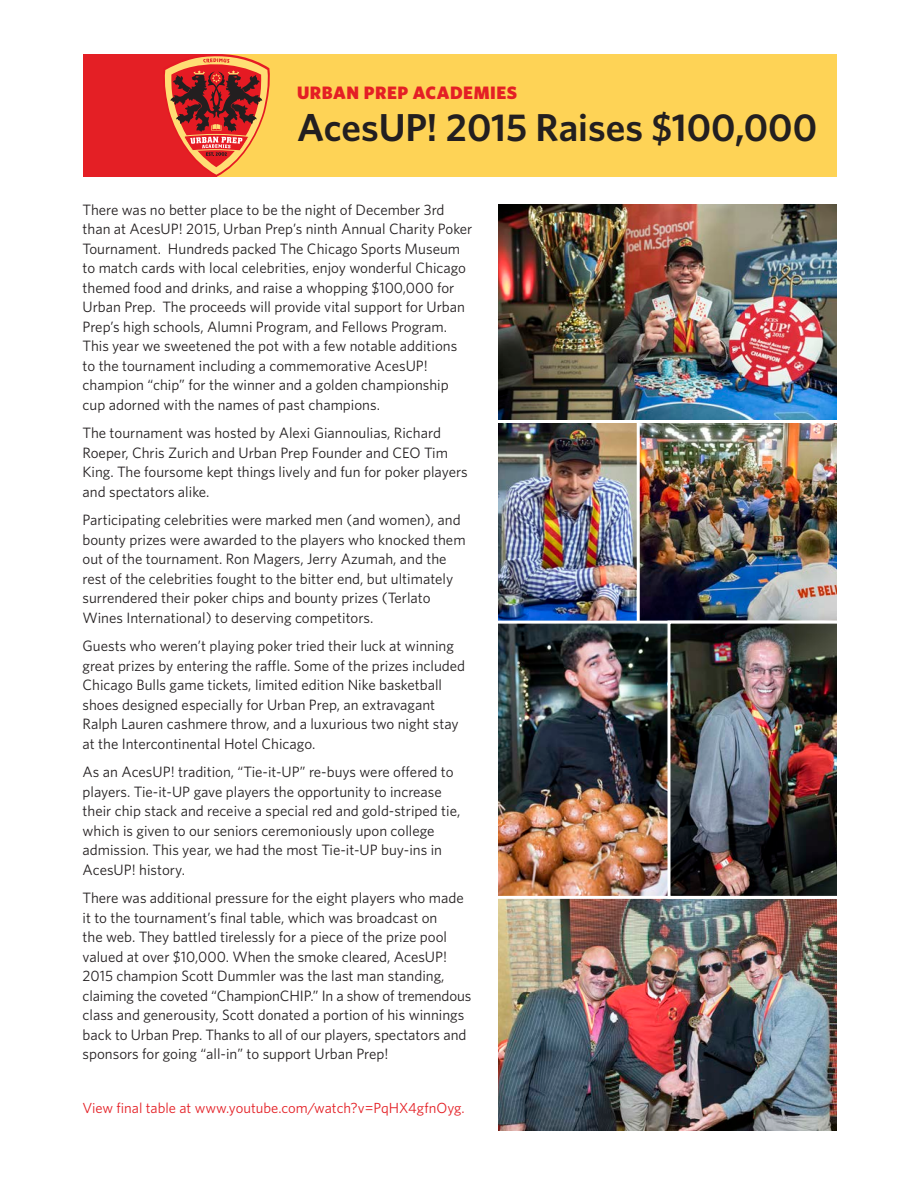
<style>
.page{position:relative;width:918px;height:1188px;background:#fff}
.page>*{position:absolute;margin:0;border:0;box-sizing:border-box;transform-origin:0 0}
.t1{font:600 39px "Whitney";color:#231f20}
.t2{font:900 18px "Whitney";letter-spacing:.03em;color:#e41f25}
.t3{font:15px/19.5px "Whitney";color:#231f20}
.t4{font:14.7px "Whitney";color:#e41f25}
</style>
<div class="page">
<img style="left:499px;top:423px;width:138px;height:198px">
<div style="left:495px;top:411px;width:153px;height:245px;border:3px solid #fff"></div>
<img style="left:641px;top:423px;width:195px;height:198px">
<div style="left:637px;top:411px;width:203px;height:245px;border:3px solid #fff"></div>
<img style="left:499px;top:899px;width:337px;height:231px">
<div style="left:495px;top:889px;width:345px;height:245px;border:3px solid #fff"></div>
<img style="left:499px;top:205px;width:337px;height:214px">
<div style="left:495px;top:201px;width:345px;height:222px;border:3px solid #fff"></div>
<div style="left:216px;top:54px;width:621px;height:123px;background:#fed356"></div>
<div style="left:83px;top:54px;width:133px;height:123px;background:#e41f25"></div>
<svg style="left:164px;top:54px;width:106px;height:123px"></svg>
<img style="left:499px;top:625px;width:169px;height:270px">
<div style="left:495px;top:621px;width:345px;height:278px;border:3px solid #fff"></div>
<img style="left:672px;top:625px;width:164px;height:270px">
<div style="left:668px;top:621px;width:172px;height:278px;border:3px solid #fff"></div>
<p class="t2" style="left:297px;top:82px;width:222px">URBAN PREP ACADEMIES</p>
<p class="t1" style="left:297px;top:104px;width:522px">AcesUP! 2015 Raises $100,000</p>
<p class="t3" style="left:83px;top:199px;width:391px">There was no better place to be the night of December 3rd than at AcesUP! 2015, Urban Prep’s ninth Annual Charity Poker Tournament. Hundreds packed The Chicago Sports Museum to match cards with local celebrities, enjoy wonderful Chicago themed food and drinks, and raise a whopping $100,000 for Urban Prep. The proceeds will provide vital support for Urban Prep’s high schools, Alumni Program, and Fellows Program.<br>This year we sweetened the pot with a few notable additions to the tournament including a commemorative AcesUP! champion “chip” for the winner and a golden championship cup adorned with the names of past champions.</p>
<p class="t3" style="left:83px;top:423px;width:387px">The tournament was hosted by Alexi Giannoulias, Richard Roeper, Chris Zurich and Urban Prep Founder and CEO Tim King. The foursome kept things lively and fun for poker players and spectators alike.</p>
<p class="t3" style="left:83px;top:510px;width:385px">Participating celebrities were marked men (and women), and bounty prizes were awarded to the players who knocked them out of the tournament. Ron Magers, Jerry Azumah, and the rest of the celebrities fought to the bitter end, but ultimately surrendered their poker chips and bounty prizes (Terlato Wines International) to deserving competitors.</p>
<p class="t3" style="left:83px;top:636px;width:384px">Guests who weren’t playing poker tried their luck at winning great prizes by entering the raffle. Some of the prizes included Chicago Bulls game tickets, limited edition Nike basketball shoes designed especially for Urban Prep, an extravagant Ralph Lauren cashmere throw, and a luxurious two night stay at the Intercontinental Hotel Chicago.</p>
<p class="t3" style="left:83px;top:762px;width:379px">As an AcesUP! tradition, “Tie-it-UP” re-buys were offered to players. Tie-it-UP gave players the opportunity to increase their chip stack and receive a special red and gold-striped tie, which is given to our seniors ceremoniously upon college admission. This year, we had the most Tie-it-UP buy-ins in AcesUP! history.</p>
<p class="t3" style="left:83px;top:888px;width:390px">There was additional pressure for the eight players who made it to the tournament’s final table, which was broadcast on<br>the web. They battled tirelessly for a piece of the prize pool valued at over $10,000. When the smoke cleared, AcesUP!<br>2015 champion Scott Dummler was the last man standing, claiming the coveted “ChampionCHIP.” In a show of tremendous class and generousity, Scott donated a portion of his winnings back to Urban Prep. Thanks to all of our players, spectators and sponsors for going “all-in” to support Urban Prep!</p>
<p class="t4" style="left:83px;top:1099px;width:384px">View final table at www.youtube.com/watch?v=PqHX4gfnOyg.</p>
</div>
